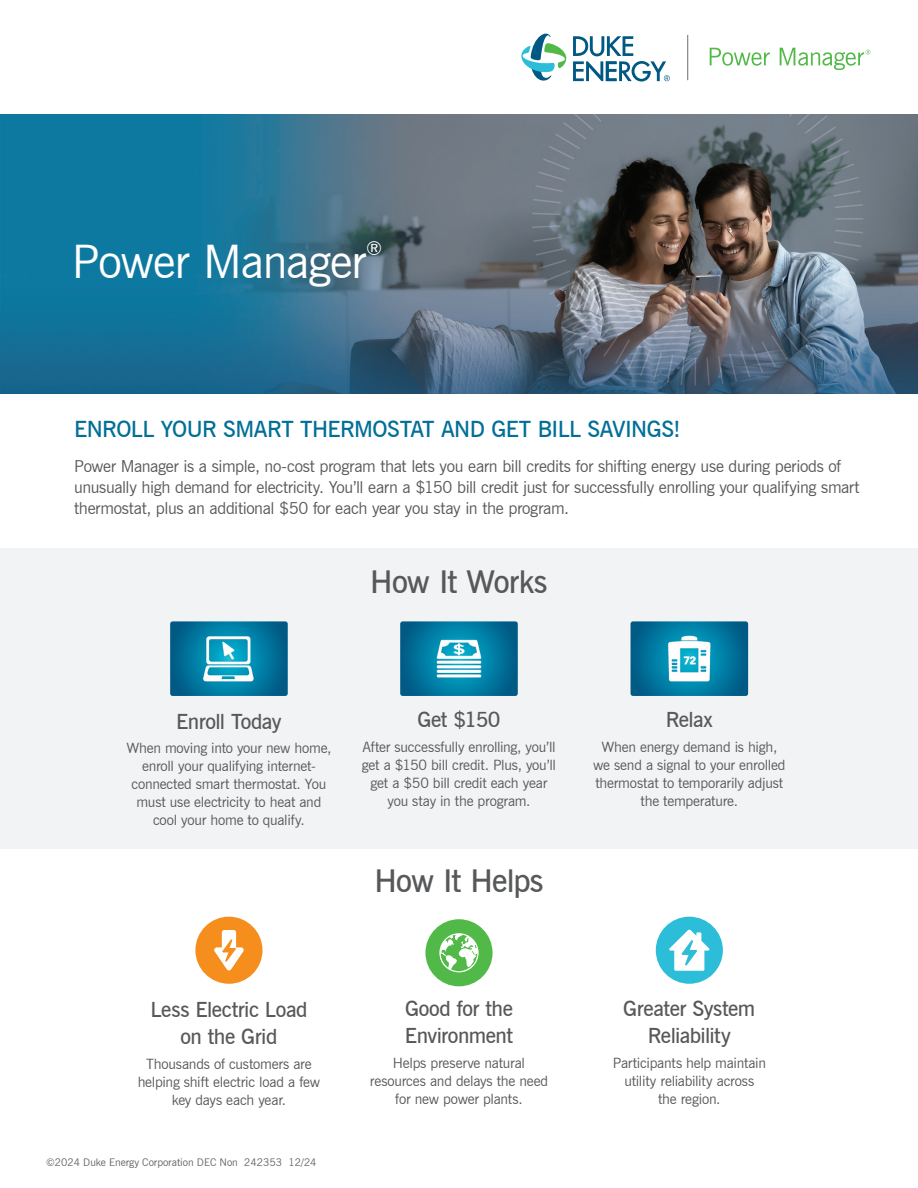
<style>
.page{position:relative;width:918px;height:1188px;background:#fff}
.page>*{position:absolute;margin:0;border:0;box-sizing:border-box;transform-origin:0 0}
.t1{font:46.35px "News Gothic BT";letter-spacing:-.025em;color:#fff}
.t2{font:600 31.5px "News Gothic BT";letter-spacing:-.025em;color:#57585a}
.t3{font:600 22.5px "News Gothic BT";letter-spacing:-.025em;color:#016f98}
.t4{font:600 21px/27px "News Gothic BT";letter-spacing:-.025em;color:#57585a;text-align:center}
.t5{font:19.2px "News Gothic BT";color:#fff}
.t6{font:16.5px/21px "News Gothic BT";letter-spacing:-.02em;color:#57585a}
.t7{font:14.25px/18px "News Gothic BT";letter-spacing:-.015em;color:#57585a;text-align:center}
.t8{font:10.5px "News Gothic BT";color:#636366}
</style>
<div class="page">
<img style="left:0;top:114px;width:918px;height:279px">
<svg style="left:521px;top:33px;width:149px;height:49px"></svg>
<hr style="left:687px;top:35px;width:1px;height:45px;background:#6c6d70">
<svg style="left:710px;top:48px;width:60px;height:18px"></svg>
<svg style="left:780px;top:48px;width:91px;height:22px"></svg>
<div style="left:0;top:549px;width:918px;height:300px;background:#f2f3f4"></div>
<img style="left:170px;top:621px;width:118px;height:75px">
<img style="left:400px;top:621px;width:118px;height:75px">
<img style="left:631px;top:621px;width:117px;height:75px">
<div style="left:195px;top:917px;width:68px;height:67px;background:#f68e1e;border-radius:50%"></div>
<svg style="left:214px;top:930px;width:30px;height:40px"></svg>
<div style="left:425px;top:919px;width:68px;height:67px;background:#51b948;border-radius:50%"></div>
<svg style="left:439px;top:933px;width:40px;height:39px"></svg>
<div style="left:656px;top:917px;width:67px;height:67px;background:#2cbdd8;border-radius:50%"></div>
<svg style="left:669px;top:929px;width:41px;height:42px"></svg>
<p class="t1" style="left:72px;top:234px;width:296px">Power Manager</p>
<p class="t5" style="left:366px;top:237px;width:18px">®</p>
<p class="t3" style="left:74px;top:416px;width:608px">ENROLL YOUR SMART THERMOSTAT AND GET BILL SAVINGS!</p>
<p class="t6" style="left:74px;top:455px;width:787px">Power Manager is a simple, no-cost program that lets you earn bill credits for shifting energy use during periods of unusually high demand for electricity. You’ll earn a $150 bill credit just for successfully enrolling your qualifying smart thermostat, plus an additional $50 for each year you stay in the program.</p>
<p class="t2" style="left:370px;top:562px;width:179px">How It Works</p>
<p class="t4" style="left:176px;top:707px;width:107px">Enroll Today</p>
<p class="t7" style="left:126px;top:739px;width:207px">When moving into your new home, enroll your qualifying internet&shy;connected smart thermostat. You must use electricity to heat and cool your home to qualify.</p>
<p class="t4" style="left:417px;top:706px;width:85px">Get $150</p>
<p class="t7" style="left:362px;top:738px;width:196px">After successfully enrolling, you’ll get a $150 bill credit. Plus, you’ll get a $50 bill credit each year you stay in the program.</p>
<p class="t2" style="left:374px;top:862px;width:171px">How It Helps</p>
<p class="t4" style="left:666px;top:706px;width:49px">Relax</p>
<p class="t7" style="left:593px;top:738px;width:194px">When energy demand is high, we send a signal to your enrolled thermostat to temporarily adjust the temperature.</p>
<p class="t4" style="left:150px;top:996px;width:159px">Less Electric Load on the Grid</p>
<p class="t7" style="left:138px;top:1055px;width:184px">Thousands of customers are helping shift electric load a few key days each year.</p>
<p class="t8" style="left:46px;top:1156px;width:272px">©2024 Duke Energy Corporation DEC Non 242353 12/24</p>
<p class="t4" style="left:405px;top:995px;width:110px;text-align:left">Good for the<br>Environment</p>
<p class="t7" style="left:370px;top:1054px;width:180px">Helps preserve natural resources and delays the need for new power plants.</p>
<p class="t4" style="left:623px;top:995px;width:134px">Greater System<br>Reliability</p>
<p class="t7" style="left:613px;top:1054px;width:155px">Participants help maintain utility reliability across<br>the region.</p>
</div>
